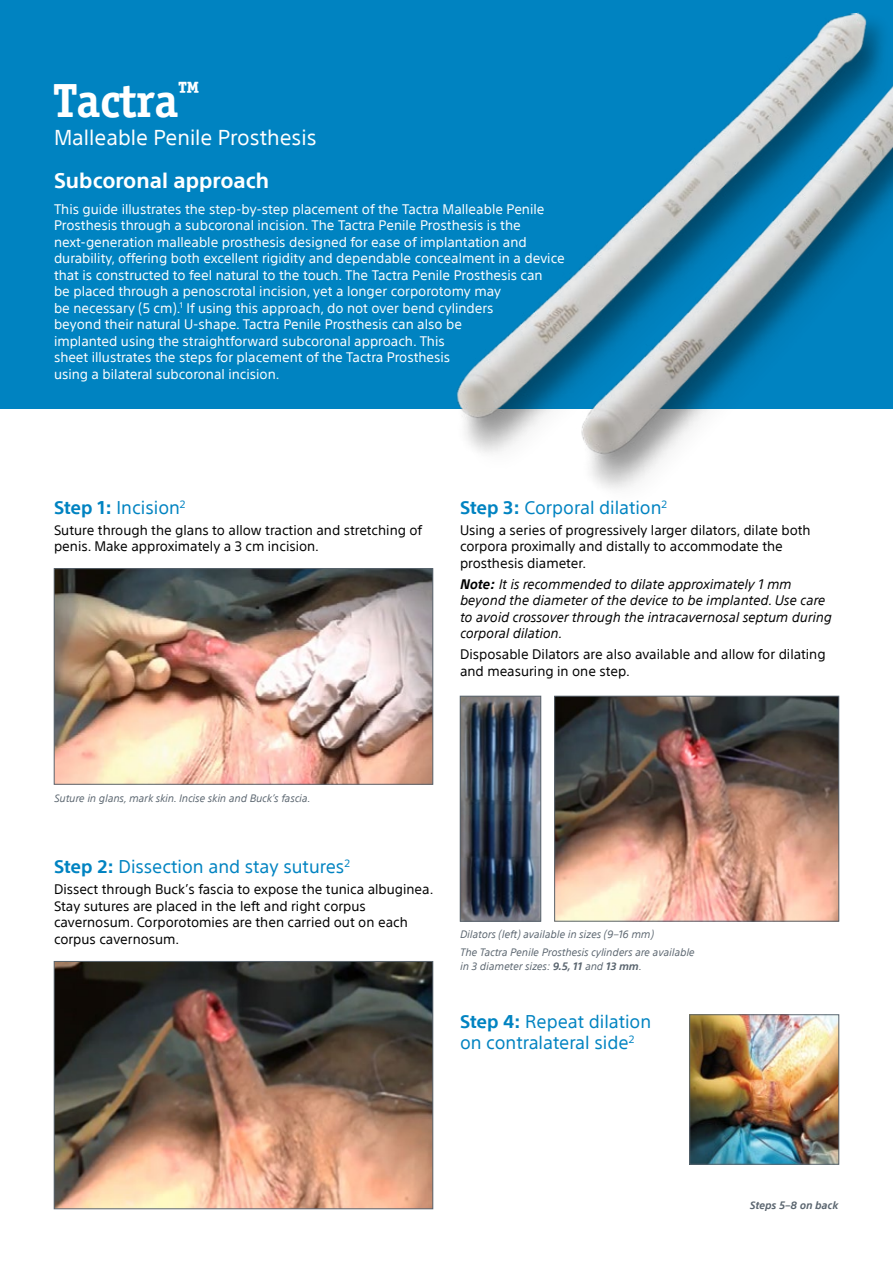
<style>
.page{position:relative;width:893px;height:1263px;background:#fff}
.page>*{position:absolute;margin:0;border:0;box-sizing:border-box;transform-origin:0 0}
.t1{font:700 48px "Officina Ser ITC Std";color:#fff}
.t2{font:21px "SST";color:#fff}
.t3{font:700 21px "SST";color:#fff}
.t4{font:18px/21px "SST";color:#0083c1}
.t5{font:13.5px/16.5px "SST";color:#fff}
.t6{font:13.5px/16.5px "SST";color:#000}
.t7{font:italic 13.5px/16.5px "SST";color:#000}
.t8{font:italic 10.5px/18px "SST";color:#5a656f}
.t9{font:italic 700 10.5px "SST";color:#5a656f}
.s1{font-weight:700}
</style>
<div class="page">
<div style="left:0;top:0;width:893px;height:409px;background:#0083c1"></div>
<img style="left:456px;top:12px;width:437px;height:477px">
<img style="left:462px;top:698px;width:77px;height:221px">
<div style="left:460px;top:696px;width:81px;height:225px;border:1px solid #5a656f"></div>
<img style="left:556px;top:698px;width:281px;height:221px">
<div style="left:554px;top:696px;width:285px;height:225px;border:1px solid #5a656f"></div>
<img style="left:56px;top:570px;width:375px;height:212px">
<div style="left:54px;top:568px;width:379px;height:216px;border:1px solid #5a656f"></div>
<img style="left:56px;top:963px;width:375px;height:244px">
<div style="left:54px;top:961px;width:379px;height:248px;border:1px solid #5a656f"></div>
<img style="left:691px;top:1016px;width:146px;height:146px">
<div style="left:689px;top:1014px;width:150px;height:150px;border:1px solid #5a656f"></div>
<h1 class="t1" style="left:54px;top:71px;width:147px">Tactra<sup>™</sup></h1>
<h2 class="t2" style="left:54px;top:125px;width:264px">Malleable Penile Prosthesis</h2>
<h2 class="t3" style="left:54px;top:168px;width:217px">Subcoronal approach</h2>
<p class="t5" style="left:54px;top:201px;width:512px">This guide illustrates the step-by-step placement of the Tactra Malleable Penile Prosthesis through a subcoronal incision. The Tactra Penile Prosthesis is the next-generation malleable prosthesis designed for ease of implantation and durability, offering both excellent rigidity and dependable concealment in a device that is constructed to feel natural to the touch. The Tactra Penile Prosthesis can<br>be placed through a penoscrotal incision, yet a longer corporotomy may<br>be necessary (5 cm).<sup>1</sup> If using this approach, do not over bend cylinders<br>beyond their natural U-shape. Tactra Penile Prosthesis can also be<br>implanted using the straightforward subcoronal approach. This<br>sheet illustrates the steps for placement of the Tactra Prosthesis<br>using a bilateral subcoronal incision.</p>
<h3 class="t4" style="left:54px;top:496px;width:133px"><span class="s1">Step 1:</span> Incision<sup>2</sup></h3>
<p class="t6" style="left:54px;top:521px;width:370px">Suture through the glans to allow traction and stretching of penis. Make approximately a 3 cm incision.</p>
<h3 class="t4" style="left:460px;top:496px;width:209px"><span class="s1">Step 3:</span> Corporal dilation<sup>2</sup></h3>
<p class="t6" style="left:460px;top:521px;width:352px">Using a series of progressively larger dilators, dilate both corpora proximally and distally to accommodate the prosthesis diameter.</p>
<p class="t7" style="left:460px;top:575px;width:373px"><span class="s1">Note:</span> It is recommended to dilate approximately 1 mm beyond the diameter of the device to be implanted. Use care to avoid crossover through the intracavernosal septum during corporal dilation.</p>
<p class="t6" style="left:460px;top:646px;width:367px">Disposable Dilators are also available and allow for dilating and measuring in one step.</p>
<p class="t8" style="left:54px;top:789px;width:258px">Suture in glans, mark skin. Incise skin and Buck’s fascia.</p>
<h3 class="t4" style="left:54px;top:856px;width:297px"><span class="s1">Step 2:</span> Dissection and stay sutures<sup>2</sup></h3>
<p class="t6" style="left:54px;top:881px;width:381px">Dissect through Buck’s fascia to expose the tunica albuginea.<br>Stay sutures are placed in the left and right corpus cavernosum. Corporotomies are then carried out on each corpus cavernosum.</p>
<p class="t8" style="left:460px;top:926px;width:236px">Dilators (left) available in sizes (9–16 mm)<br>The Tactra Penile Prosthesis cylinders are available</p>
<p class="t8" style="left:460px;top:957px;width:183px">in 3 diameter sizes: <span class="s1">9.5, 11</span> and <span class="s1">13 mm</span>.</p>
<h3 class="t4" style="left:460px;top:1011px;width:193px"><span class="s1">Step 4:</span> Repeat dilation on contralateral side<sup>2</sup></h3>
<p class="t9" style="left:750px;top:1199px;width:90px">Steps 5–8 on back</p>
</div>
